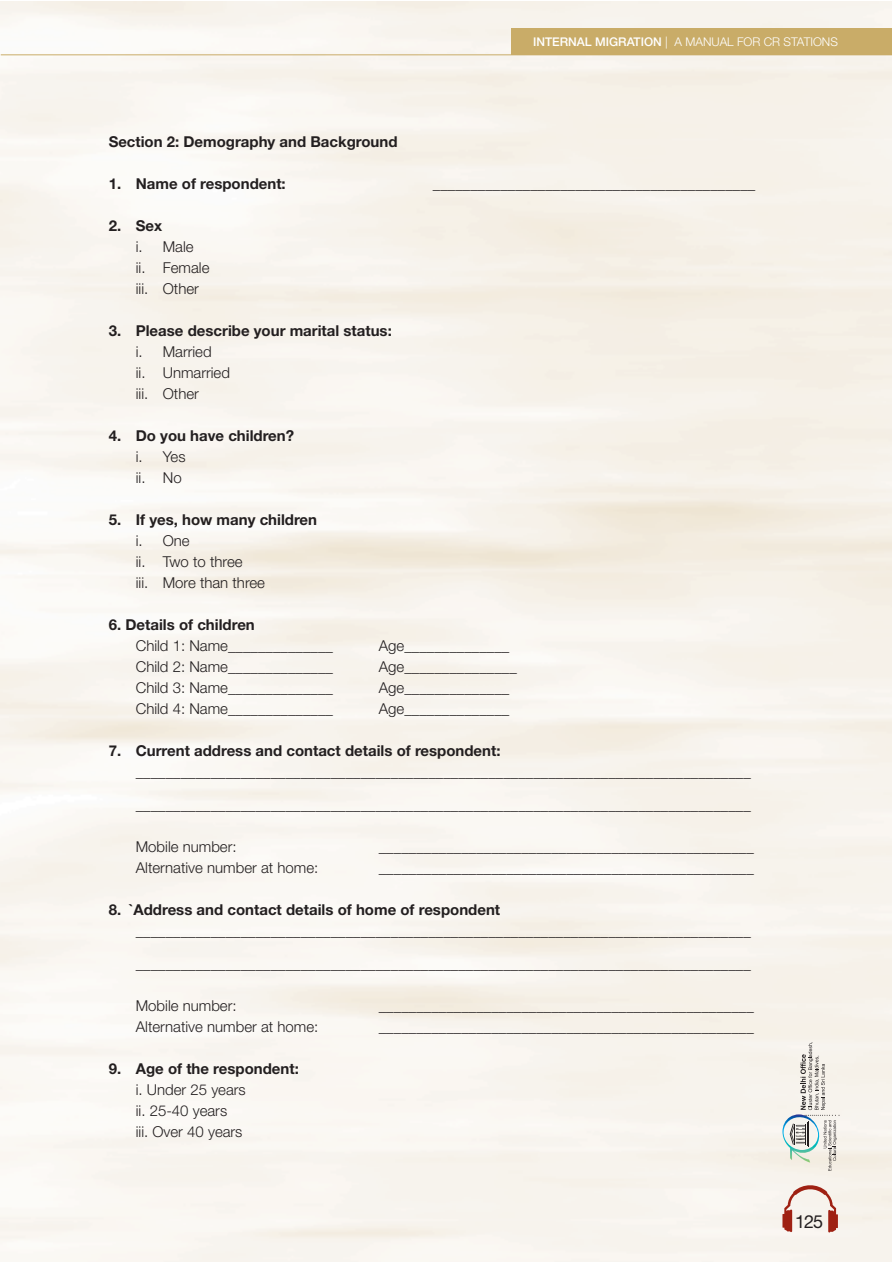
<style>
.page{position:relative;width:893px;height:1263px;background:#fff}
.page>*{position:absolute;margin:0;border:0;box-sizing:border-box;transform-origin:0 0}
.t1{font:18px "Helvetica Neue LT Std";color:#231f20}
.t2{font:300 15px/21px "Helvetica Neue LT Std";color:#231f20}
.t3{font:700 15px "Helvetica Neue LT Std";color:#231f20}
.t4{font:300 12px "Helvetica Neue LT Std";color:#fff}
.s1{font-weight:500}
</style>
<div class="page">
<div style="left:511px;top:28px;width:381px;height:27px;background:#c9ac68"></div>
<svg style="left:782px;top:1183px;width:56px;height:49px;background:#e3c3bb"></svg>
<hr style="left:1px;top:54px;width:891px;height:1px;background:#c9ac68">
<svg style="left:781px;top:1042px;width:58px;height:129px;background:#ddddd7"></svg>
<p class="t4" style="left:533px;top:38px;width:306px"><span class="s1">INTERNAL MIGRATION</span> | A MANUAL FOR CR STATIONS</p>
<p class="t3" style="left:109px;top:136px;width:290px">Section 2: Demography and Background</p>
<p class="t3" style="left:109px;top:178px;width:178px">1. Name of respondent:</p>
<p class="t3" style="left:433px;top:178px;width:324px">___________________________________________</p>
<p class="t3" style="left:109px;top:220px;width:55px">2. Sex</p>
<p class="t2" style="left:136px;top:237px;width:75px">i. Male<br>ii. Female iii. Other</p>
<p class="t3" style="left:109px;top:325px;width:285px">3. Please describe your marital status:</p>
<p class="t2" style="left:136px;top:342px;width:96px">i. Married<br>ii. Unmarried iii. Other</p>
<p class="t3" style="left:109px;top:430px;width:187px">4. Do you have children?</p>
<p class="t2" style="left:136px;top:447px;width:51px">i. Yes ii. No</p>
<p class="t3" style="left:109px;top:514px;width:210px">5. If yes, how many children</p>
<p class="t2" style="left:136px;top:531px;width:131px">i. One<br>ii. Two to three<br>iii. More than three</p>
<p class="t3" style="left:109px;top:619px;width:148px">6. Details of children</p>
<p class="t2" style="left:136px;top:636px;width:199px">Child 1: Name ______________</p>
<p class="t2" style="left:379px;top:636px;width:132px">Age______________</p>
<p class="t2" style="left:136px;top:657px;width:199px">Child 2: Name______________</p>
<p class="t2" style="left:379px;top:657px;width:140px">Age_______________</p>
<p class="t2" style="left:136px;top:678px;width:199px">Child 3: Name ______________</p>
<p class="t2" style="left:379px;top:678px;width:132px">Age______________</p>
<p class="t2" style="left:136px;top:699px;width:199px">Child 4: Name ______________</p>
<p class="t2" style="left:379px;top:699px;width:132px">Age______________</p>
<p class="t3" style="left:109px;top:745px;width:393px">7. Current address and contact details of respondent:</p>
<p class="t2" style="left:136px;top:762px;width:617px">__________________________________________________________________________________</p>
<p class="t2" style="left:136px;top:795px;width:617px">__________________________________________________________________________________</p>
<p class="t2" style="left:136px;top:837px;width:102px">Mobile number:</p>
<p class="t2" style="left:379px;top:837px;width:377px">__________________________________________________</p>
<p class="t2" style="left:136px;top:858px;width:184px">Alternative number at home:</p>
<p class="t2" style="left:379px;top:858px;width:377px">__________________________________________________</p>
<p class="t3" style="left:109px;top:904px;width:393px">8. `Address and contact details of home of respondent</p>
<p class="t2" style="left:136px;top:921px;width:617px">__________________________________________________________________________________</p>
<p class="t2" style="left:136px;top:954px;width:617px">__________________________________________________________________________________</p>
<p class="t2" style="left:136px;top:996px;width:102px">Mobile number:</p>
<p class="t2" style="left:379px;top:996px;width:377px">__________________________________________________</p>
<p class="t2" style="left:136px;top:1017px;width:184px">Alternative number at home:</p>
<p class="t2" style="left:379px;top:1017px;width:377px">__________________________________________________</p>
<p class="t3" style="left:109px;top:1063px;width:192px">9. Age of the respondent:</p>
<p class="t2" style="left:136px;top:1080px;width:112px">i. Under 25 years ii. 25-40 years<br>iii. Over 40 years</p>
<p class="t1" style="left:795px;top:1212px;width:30px">125</p>
</div>
